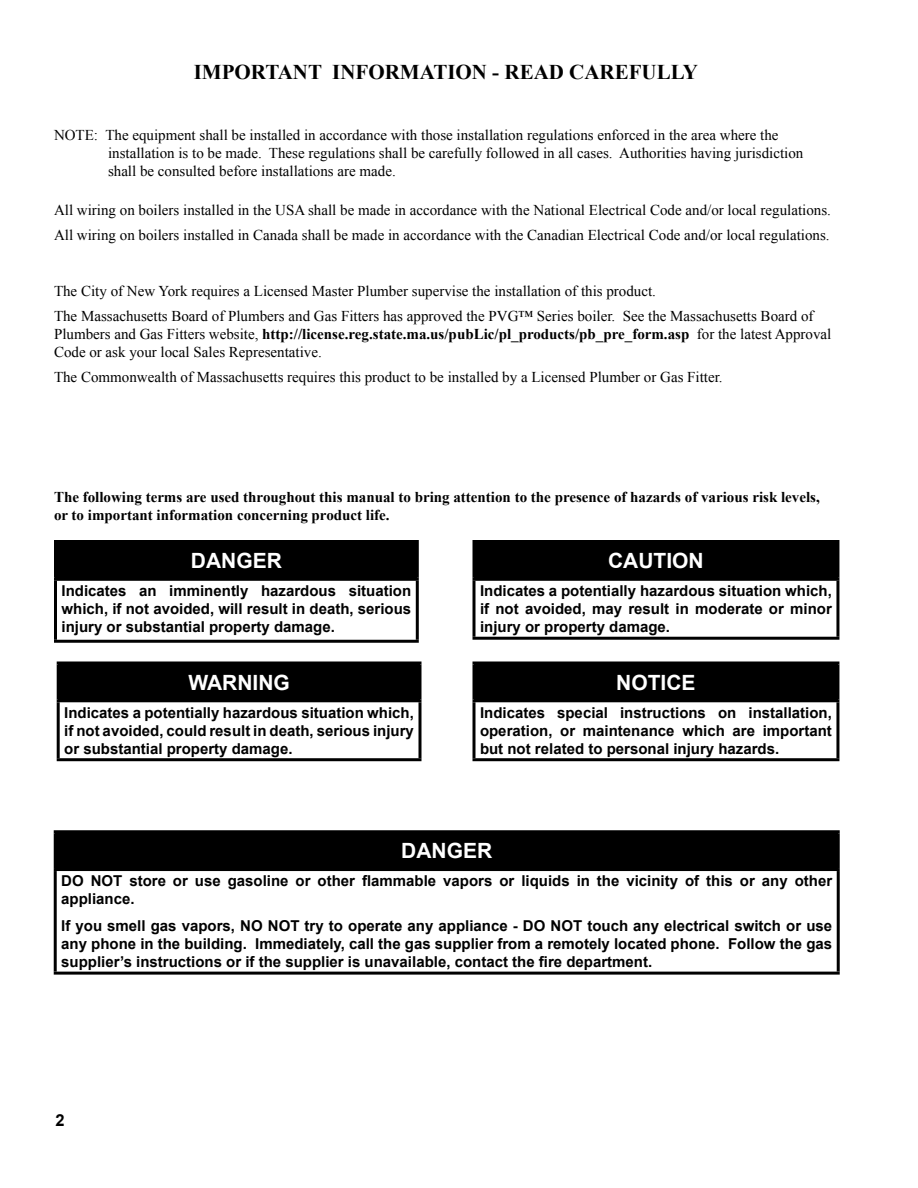
<style>
.page{position:relative;width:918px;height:1188px;background:#fff}
.page>*{position:absolute;margin:0;border:0;box-sizing:border-box;transform-origin:0 0}
.t1{font:700 21px "Times New Roman";color:#000}
.t2{font:700 21px "Arial";color:#fff}
.t3{font:700 16.5px "Arial";color:#000}
.t4{font:15px/18px "Times New Roman";color:#000}
.t5{font:700 15px/18px "Arial";color:#000;text-align:justify}
.t6{font:700 15px/18px "Times New Roman";color:#000}
.s1{font-weight:700}
</style>
<div class="page">
<div style="left:56px;top:542px;width:361px;height:37px;background:#000"></div>
<hr style="left:54px;top:540px;width:365px;height:3px;background:#000">
<hr style="left:54px;top:543px;width:3px;height:35px;background:#000">
<hr style="left:416px;top:543px;width:3px;height:35px;background:#000">
<hr style="left:54px;top:578px;width:365px;height:3px;background:#000">
<hr style="left:54px;top:581px;width:3px;height:59px;background:#000">
<hr style="left:416px;top:581px;width:3px;height:59px;background:#000">
<hr style="left:54px;top:640px;width:365px;height:3px;background:#000">
<div style="left:474px;top:542px;width:364px;height:37px;background:#000"></div>
<hr style="left:472px;top:540px;width:367px;height:3px;background:#000">
<svg style="left:472px;top:543px;width:2px;height:35px"></svg>
<hr style="left:836px;top:543px;width:3px;height:35px;background:#000">
<hr style="left:472px;top:578px;width:367px;height:3px;background:#000">
<svg style="left:472px;top:581px;width:4px;height:56px"></svg>
<hr style="left:836px;top:581px;width:3px;height:56px;background:#000">
<hr style="left:472px;top:637px;width:367px;height:3px;background:#000">
<div style="left:58px;top:663px;width:362px;height:38px;background:#000"></div>
<hr style="left:57px;top:662px;width:364px;height:2px;background:#000">
<hr style="left:57px;top:665px;width:3px;height:34px;background:#000">
<svg style="left:420px;top:665px;width:2px;height:34px"></svg>
<hr style="left:57px;top:699px;width:364px;height:3px;background:#000">
<hr style="left:57px;top:702px;width:3px;height:56px;background:#000">
<svg style="left:418px;top:702px;width:4px;height:56px"></svg>
<hr style="left:57px;top:758px;width:364px;height:3px;background:#000">
<div style="left:474px;top:663px;width:364px;height:38px;background:#000"></div>
<hr style="left:472px;top:662px;width:367px;height:2px;background:#000">
<svg style="left:472px;top:665px;width:2px;height:34px"></svg>
<hr style="left:836px;top:665px;width:3px;height:34px;background:#000">
<hr style="left:472px;top:699px;width:367px;height:3px;background:#000">
<svg style="left:472px;top:702px;width:4px;height:56px"></svg>
<hr style="left:836px;top:702px;width:3px;height:56px;background:#000">
<hr style="left:472px;top:758px;width:367px;height:3px;background:#000">
<div style="left:55px;top:832px;width:783px;height:38px;background:#000"></div>
<hr style="left:54px;top:830px;width:786px;height:3px;background:#000">
<hr style="left:54px;top:833px;width:3px;height:35px;background:#000">
<hr style="left:837px;top:833px;width:3px;height:35px;background:#000">
<hr style="left:54px;top:868px;width:786px;height:3px;background:#000">
<hr style="left:54px;top:871px;width:3px;height:101px;background:#000">
<hr style="left:837px;top:871px;width:3px;height:101px;background:#000">
<hr style="left:54px;top:972px;width:786px;height:3px;background:#000">
<h1 class="t1" style="left:194px;top:57px;width:506px">IMPORTANT INFORMATION - READ CAREFULLY</h1>
<p class="t4" style="left:108px;top:126px;width:697px;text-indent:-54px">NOTE: The equipment shall be installed in accordance with those installation regulations enforced in the area where the installation is to be made. These regulations shall be carefully followed in all cases. Authorities having jurisdiction shall be consulted before installations are made.</p>
<p class="t4" style="left:54px;top:198px;width:778px;line-height:24.8px">All wiring on boilers installed in the USA shall be made in accordance with the National Electrical Code and/or local regulations.<br>All wiring on boilers installed in Canada shall be made in accordance with the Canadian Electrical Code and/or local regulations.</p>
<p class="t4" style="left:54px;top:279px;width:761px;line-height:24.8px">The City of New York requires a Licensed Master Plumber supervise the installation of this product.<br>The Massachusetts Board of Plumbers and Gas Fitters has approved the PVG™ Series boiler. See the Massachusetts Board of</p>
<p class="t4" style="left:54px;top:325px;width:779px">Plumbers and Gas Fitters website, <span class="s1">http://license.reg.state.ma.us/pubLic/pl_products/pb_pre_form.asp</span> for the latest Approval<br>Code or ask your local Sales Representative.</p>
<p class="t4" style="left:54px;top:368px;width:670px">The Commonwealth of Massachusetts requires this product to be installed by a Licensed Plumber or Gas Fitter.</p>
<p class="t6" style="left:54px;top:488px;width:767px">The following terms are used throughout this manual to bring attention to the presence of hazards of various risk levels, or to important information concerning product life.</p>
<h1 class="t2" style="left:191px;top:547px;width:92px">DANGER</h1>
<p class="t5" style="left:62px;top:582px;width:351px">Indicates an imminently hazardous situation which, if not avoided, will result in death, serious injury or substantial property damage.</p>
<h1 class="t2" style="left:188px;top:668px;width:103px">WARNING</h1>
<p class="t5" style="left:64px;top:704px;width:351px">Indicates a potentially hazardous situation which, if not avoided, could result in death, serious injury or substantial property damage.</p>
<h1 class="t2" style="left:608px;top:547px;width:97px">CAUTION</h1>
<p class="t5" style="left:480px;top:582px;width:353px">Indicates a potentially hazardous situation which, if not avoided, may result in moderate or minor injury or property damage.</p>
<h1 class="t2" style="left:616px;top:668px;width:81px">NOTICE</h1>
<p class="t5" style="left:480px;top:704px;width:353px">Indicates special instructions on installation, operation, or maintenance which are important but not related to personal injury hazards.</p>
<h1 class="t2" style="left:401px;top:837px;width:92px">DANGER</h1>
<p class="t5" style="left:61px;top:873px;width:772px">DO NOT store or use gasoline or other flammable vapors or liquids in the vicinity of this or any other appliance.</p>
<p class="t5" style="left:61px;top:917px;width:772px">If you smell gas vapors, NO NOT try to operate any appliance - DO NOT touch any electrical switch or use any phone in the building. Immediately, call the gas supplier from a remotely located phone. Follow the gas supplier’s instructions or if the supplier is unavailable, contact the fire department.</p>
<p class="t3" style="left:56px;top:1109px;width:11px">2</p>
</div>
